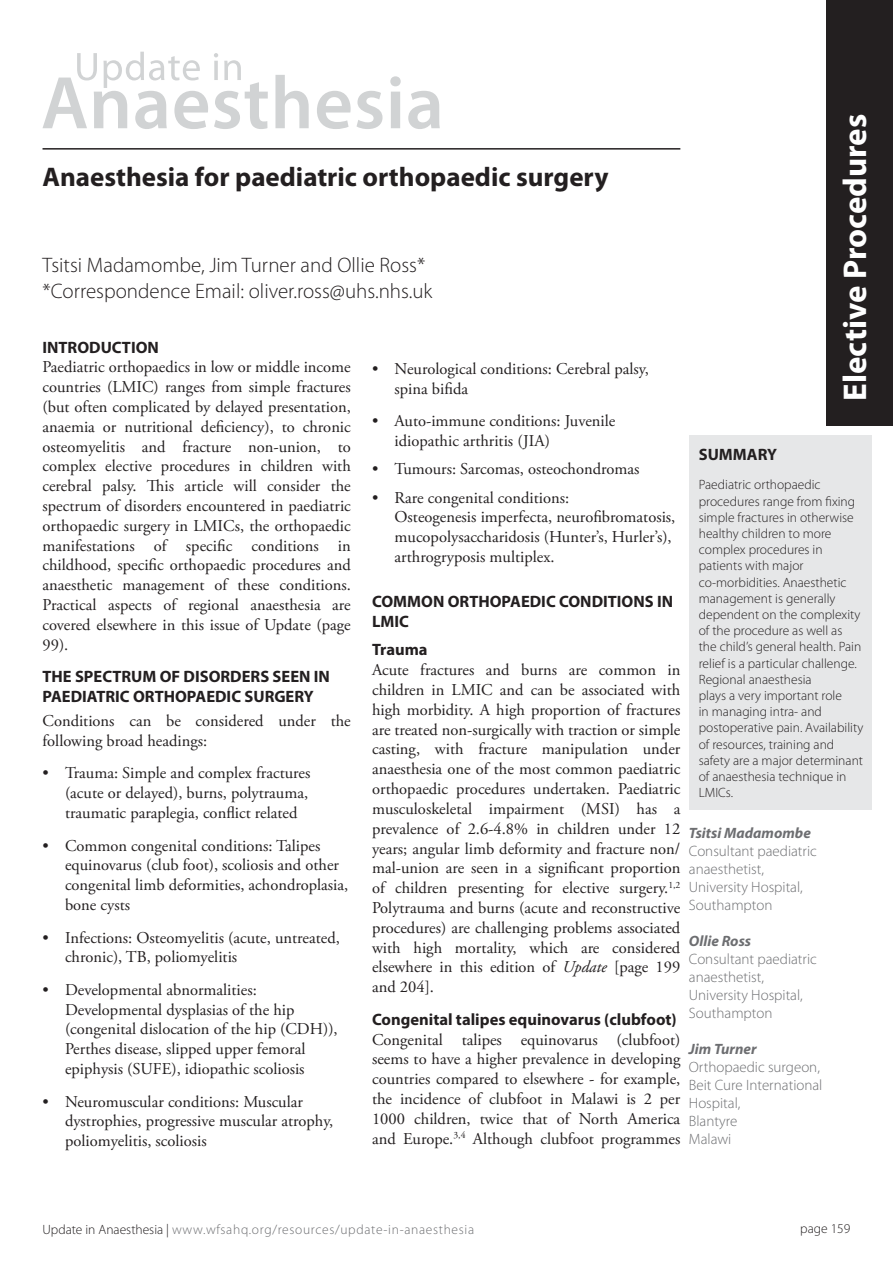
<style>
.page{position:relative;width:893px;height:1263px;background:#fff}
.page>*{position:absolute;margin:0;border:0;box-sizing:border-box;transform-origin:0 0}
.t1{font:700 33px "Myriad Pro";color:#fff}
.t2{font:700 27px "Myriad Pro";color:#231f20}
.t3{font:300 21px/25.2px "Myriad Pro";color:#231f20}
.t4{font:16.5px/19.8px "Adobe Garamond Pro";color:#231f20}
.t5{font:700 16.5px/28.3px "Myriad Pro";color:#231f20}
.t6{font:300 15px/18px "Myriad Pro";color:#6d6e71}
.t7{font:italic 700 15px "Myriad Pro";color:#6d6e71}
.t8{font:300 13.5px/16.2px "Myriad Pro";color:#231f20}
.t9{font:300 13.5px "Myriad Pro";letter-spacing:.05em;color:#6d6e71}
.s1{font-style:italic}
.s2{color:#231f20}
</style>
<div class="page">
<hr style="left:43px;top:148px;width:637px;height:2px;background:#231f20">
<div style="left:689px;top:436px;width:183px;height:374px;background:#e6e7e8"></div>
<div style="left:826px;top:0;width:67px;height:425px;background:#231f20"></div>
<svg style="left:43px;top:52px;width:397px;height:77px"></svg>
<h1 class="t1" style="left:833px;top:401px;width:289px;rotate:-90deg">Elective Procedures</h1>
<h2 class="t2" style="left:43px;top:159px;width:567px">Anaesthesia for paediatric orthopaedic surgery</h2>
<p class="t3" style="left:43px;top:252px;width:391px">Tsitsi Madamombe, Jim Turner and Ollie Ross* *Correspondence Email: oliver.ross@uhs.nhs.uk</p>
<p class="t5" style="left:43px;top:332px;width:11px">INTROD</p>
<p class="t5" style="left:101px;top:332px;width:22px">UCTION</p>
<p class="t4" style="left:43px;top:358px;width:310px;text-align:justify">Paediatric orthopaedics in low or middle income countries (LMIC) ranges from simple fractures (but often complicated by delayed presentation, anaemia or nutritional deficiency), to chronic osteomyelitis and fracture non-union, to complex elective procedures in children with cerebral palsy. This article will consider the spectrum of disorders encountered in paediatric orthopaedic surgery in LMICs, the orthopaedic manifestations of specific conditions in childhood, specific orthopaedic procedures and anaesthetic management of these conditions.<br>Practical aspects of regional anaesthesia are covered elsewhere in this issue of Update (page 99).</p>
<p class="t5" style="left:43px;top:662px;width:11px">THE</p>
<p class="t5" style="left:75px;top:662px;width:20px">SPECTR</p>
<p class="t5" style="left:131px;top:662px;width:89px">UM OF DISORDER</p>
<p class="t5" style="left:260px;top:662px;width:32px">S SEEN</p>
<p class="t5" style="left:314px;top:662px;width:8px">IN</p>
<p class="t5" style="left:43px;top:682px;width:10px">PAEDIATRIC</p>
<p class="t5" style="left:133px;top:682px;width:11px">ORTHOPAEDIC</p>
<p class="t5" style="left:244px;top:682px;width:52px">SURGERY</p>
<p class="t4" style="left:43px;top:711px;width:310px">Conditions can be considered under the following broad headings:</p>
<p class="t4" style="left:65px;top:764px;width:247px;text-indent:-23px">• Trauma: Simple and complex fractures (acute or delayed), burns, polytrauma, traumatic paraplegia, conflict related</p>
<p class="t4" style="left:65px;top:836px;width:285px;text-indent:-23px">• Common congenital conditions: Talipes equinovarus (club foot), scoliosis and other congenital limb deformities, achondroplasia, bone cysts</p>
<p class="t4" style="left:65px;top:928px;width:276px;text-indent:-23px">• Infections: Osteomyelitis (acute, untreated, chronic), TB, poliomyelitis</p>
<p class="t4" style="left:65px;top:980px;width:274px;text-indent:-23px">• Developmental abnormalities:<br>Developmental dysplasias of the hip (congenital dislocation of the hip (CDH)), Perthes disease, slipped upper femoral epiphysis (SUFE), idiopathic scoliosis</p>
<p class="t4" style="left:65px;top:1092px;width:270px;text-indent:-23px">• Neuromuscular conditions: Muscular dystrophies, progressive muscular atrophy, poliomyelitis, scoliosis</p>
<p class="t4" style="left:395px;top:359px;width:256px;text-indent:-23px">• Neurological conditions: Cerebral palsy, spina bifida</p>
<p class="t4" style="left:395px;top:412px;width:222px;text-indent:-23px">• Auto-immune conditions: Juvenile idiopathic arthritis (JIA)</p>
<p class="t4" style="left:372px;top:460px;width:269px">• Tumours: Sarcomas, osteochondromas</p>
<p class="t4" style="left:395px;top:488px;width:282px;text-indent:-23px">• Rare congenital conditions:<br>Osteogenesis imperfecta, neurofibromatosis, mucopolysaccharidosis (Hunter’s, Hurler’s), arthrogryposis multiplex.</p>
<p class="t5" style="left:372px;top:587px;width:13px">COMMON</p>
<p class="t5" style="left:448px;top:587px;width:11px">ORTHOPAEDIC</p>
<p class="t5" style="left:559px;top:587px;width:11px">CONDITION</p>
<p class="t5" style="left:645px;top:587px;width:21px">S IN</p>
<p class="t5" style="left:372px;top:607px;width:57px">LMIC<br>Trauma</p>
<p class="t4" style="left:372px;top:661px;width:310px;text-align:justify">Acute fractures and burns are common in children in LMIC and can be associated with high morbidity. A high proportion of fractures are treated non-surgically with traction or simple casting, with fracture manipulation under anaesthesia one of the most common paediatric orthopaedic procedures undertaken. Paediatric musculoskeletal impairment (MSI) has a prevalence of 2.6-4.8% in children under 12 years; angular limb deformity and fracture non/ mal-union are seen in a significant proportion of children presenting for elective surgery.<sup>1,2<br></sup>Polytrauma and burns (acute and reconstructive procedures) are challenging problems associated with high mortality, which are considered elsewhere in this edition of <span class="s1">Update</span> [page 199 and 204].</p>
<p class="t5" style="left:372px;top:1004px;width:306px">Congenital talipes equinovarus (clubfoot)</p>
<p class="t4" style="left:372px;top:1030px;width:310px;text-align:justify">Congenital talipes equinovarus (clubfoot) seems to have a higher prevalence in developing countries compared to elsewhere - for example, the incidence of clubfoot in Malawi is 2 per 1000 children, twice that of North America and Europe.<sup>3,4</sup> Although clubfoot programmes</p>
<p class="t5" style="left:699px;top:440px;width:33px">SUMMARY</p>
<p class="t8" style="left:699px;top:477px;width:166px">Paediatric orthopaedic procedures range from fixing simple fractures in otherwise healthy children to more complex procedures in patients with major co-morbidities. Anaesthetic management is generally dependent on the complexity of the procedure as well as the child’s general health. Pain relief is a particular challenge.<br>Regional anaesthesia<br>plays a very important role<br>in managing intra- and postoperative pain. Availability of resources, training and safety are a major determinant of anaesthesia technique in<br>LMICs.</p>
<p class="t7" style="left:689px;top:823px;width:123px">Tsitsi Madamombe</p>
<p class="t6" style="left:689px;top:842px;width:130px">Consultant paediatric anaesthetist,<br>University Hospital,<br>Southampton</p>
<p class="t7" style="left:689px;top:931px;width:64px">Ollie Ross</p>
<p class="t6" style="left:689px;top:950px;width:130px">Consultant paediatric anaesthetist,<br>University Hospital,<br>Southampton</p>
<p class="t7" style="left:689px;top:1039px;width:69px">Jim Turner</p>
<p class="t6" style="left:689px;top:1058px;width:135px">Orthopaedic surgeon,<br>Beit Cure International<br>Hospital,<br>Blantyre<br>Malawi</p>
<p class="t9" style="left:43px;top:1221px;width:433px"><span class="s2">Update in Anaesthesia |</span> www.wfsahq.org/resources/update-in-anaesthesia</p>
<p class="t8" style="left:800px;top:1221px;width:52px">page 159</p>
</div>
